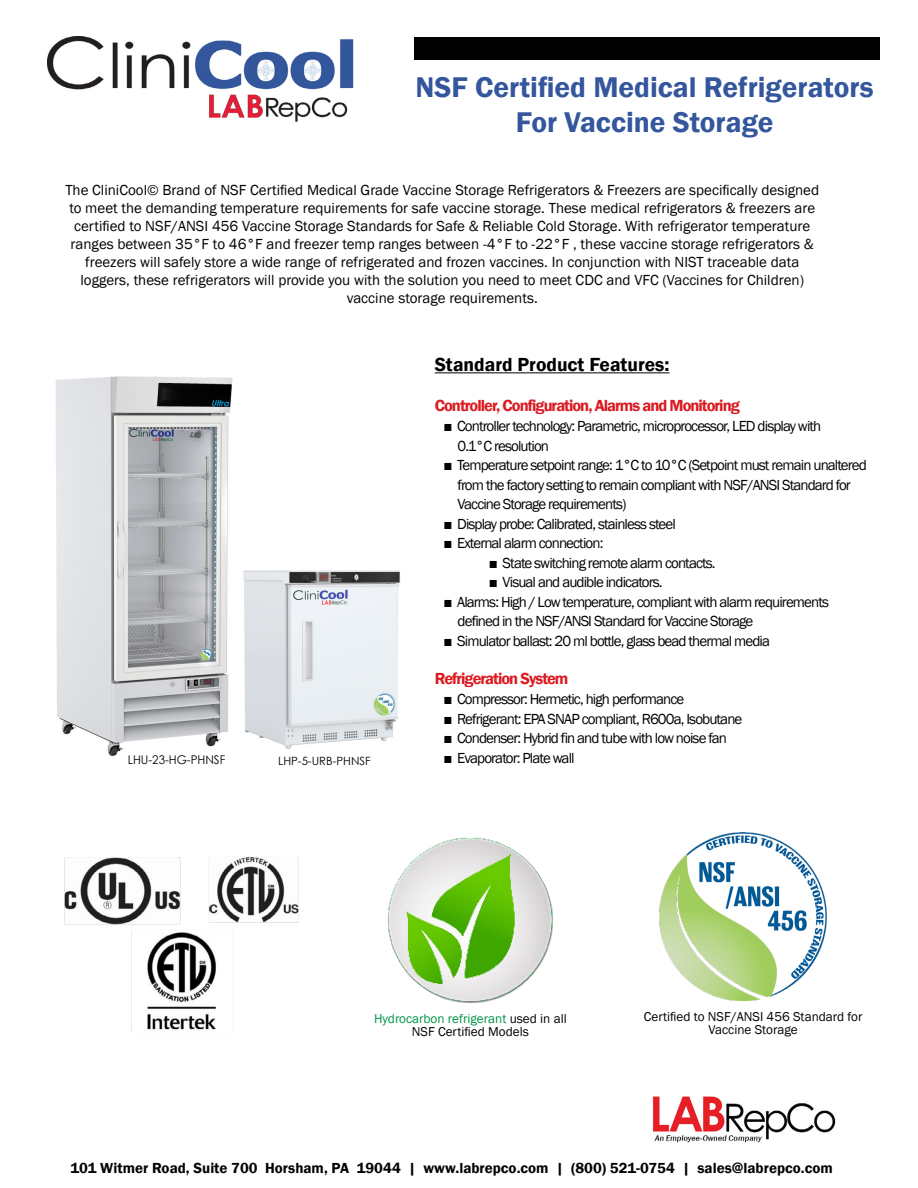
<style>
.page{position:relative;width:918px;height:1188px;background:#fff}
.page>*{position:absolute;margin:0;border:0;box-sizing:border-box;transform-origin:0 0}
.t1{font:600 29.25px/35.2px "Franklin Gothic";color:#34569d;text-align:center}
.t2{font:600 19.5px "Franklin Gothic";color:#000}
.t3{font:600 16.5px "Franklin Gothic";letter-spacing:-.06em;color:#db1a21}
.t4{font:15px/19.5px "Franklin Gothic";letter-spacing:-.06em;color:#000}
.t5{font:15px/18px "Franklin Gothic";color:#000;text-align:center}
.t6{font:600 15px "Franklin Gothic";color:#020403}
.t7{font:13.2px/13.2px "Franklin Gothic";color:#000;text-align:center}
.t8{font:12px "Century Gothic";color:#000;scale:.96 1}
.t9{font:11.4px "Century Gothic";color:#000}
.s1{color:#009447}
</style>
<div class="page">
<div style="left:414px;top:38px;width:466px;height:22px;background:#000"></div>
<img style="left:47px;top:36px;width:307px;height:86px">
<img style="left:388px;top:837px;width:165px;height:166px">
<img style="left:652px;top:1096px;width:184px;height:47px">
<hr style="left:435px;top:372px;width:234px;height:1px;background:#000">
<img style="left:659px;top:833px;width:168px;height:167px">
<img style="left:243px;top:570px;width:157px;height:179px">
<img style="left:55px;top:376px;width:178px;height:380px">
<img style="left:131px;top:932px;width:85px;height:100px">
<img style="left:199px;top:857px;width:100px;height:101px">
<img style="left:64px;top:857px;width:121px;height:101px">
<h1 class="t1" style="left:416px;top:70px;width:460px">NSF Certified Medical Refrigerators<br>For Vaccine Storage</h1>
<p class="t5" style="left:65px;top:182px;width:755px">The CliniCool© Brand of NSF Certified Medical Grade Vaccine Storage Refrigerators &amp; Freezers are specifically designed to meet the demanding temperature requirements for safe vaccine storage. These medical refrigerators &amp; freezers are certified to NSF/ANSI 456 Vaccine Storage Standards for Safe &amp; Reliable Cold Storage. With refrigerator temperature ranges between 35°F to 46°F and freezer temp ranges between -4°F to -22°F , these vaccine storage refrigerators &amp; freezers will safely store a wide range of refrigerated and frozen vaccines. In conjunction with NIST traceable data loggers, these refrigerators will provide you with the solution you need to meet CDC and VFC (Vaccines for Children) vaccine storage requirements.</p>
<h2 class="t2" style="left:435px;top:353px;width:236px">Standard Product Features:</h2>
<p class="t3" style="left:435px;top:396px;width:307px">Controller, Configuration, Alarms and Monitoring</p>
<p class="t4" style="left:458px;top:417px;width:365px;text-indent:-14px">■ Controller technology: Parametric, microprocessor, LED display with<br>0.1°C resolution</p>
<p class="t4" style="left:458px;top:456px;width:411px;text-indent:-14px">■ Temperature setpoint range: 1°C to 10°C (Setpoint must remain unaltered from the factory setting to remain compliant with NSF/ANSI Standard for<br>Vaccine Storage requirements)</p>
<p class="t4" style="left:443px;top:514px;width:234px">■ Display probe: Calibrated, stainless steel</p>
<p class="t4" style="left:443px;top:534px;width:162px">■ External alarm connection:</p>
<p class="t4" style="left:489px;top:553px;width:228px">■ State switching remote alarm contacts.</p>
<p class="t4" style="left:489px;top:573px;width:175px">■ Visual and audible indicators.</p>
<p class="t4" style="left:458px;top:592px;width:373px;text-indent:-14px">■ Alarms: High / Low temperature, compliant with alarm requirements defined in the NSF/ANSI Standard for Vaccine Storage</p>
<p class="t4" style="left:443px;top:631px;width:328px">■ Simulator ballast: 20 ml bottle, glass bead thermal media</p>
<p class="t3" style="left:435px;top:669px;width:135px">Refrigeration System</p>
<p class="t4" style="left:443px;top:690px;width:242px">■ Compressor: Hermetic, high performance</p>
<p class="t4" style="left:443px;top:709px;width:301px">■ Refrigerant: EPA SNAP compliant, R600a, Isobutane</p>
<p class="t4" style="left:443px;top:729px;width:285px">■ Condenser: Hybrid fin and tube with low noise fan</p>
<p class="t8" style="left:128px;top:752px;width:103px">LHU-23-HG-PHNSF</p>
<p class="t4" style="left:443px;top:748px;width:133px">■ Evaporator: Plate wall</p>
<p class="t9" style="left:278px;top:753px;width:94px">LHP-5-URB-PHNSF</p>
<p class="t7" style="left:374px;top:1012px;width:194px"><span class="s1">Hydrocarbon refrigerant</span> used in all<br>NSF Certified Models</p>
<p class="t7" style="left:644px;top:1011px;width:220px">Certified to NSF/ANSI 456 Standard for<br>Vaccine Storage</p>
<p class="t6" style="left:70px;top:1159px;width:764px">101 Witmer Road, Suite 700 Horsham, PA 19044 | www.labrepco.com | (800) 521-0754 | sales@labrepco.com</p>
</div>
